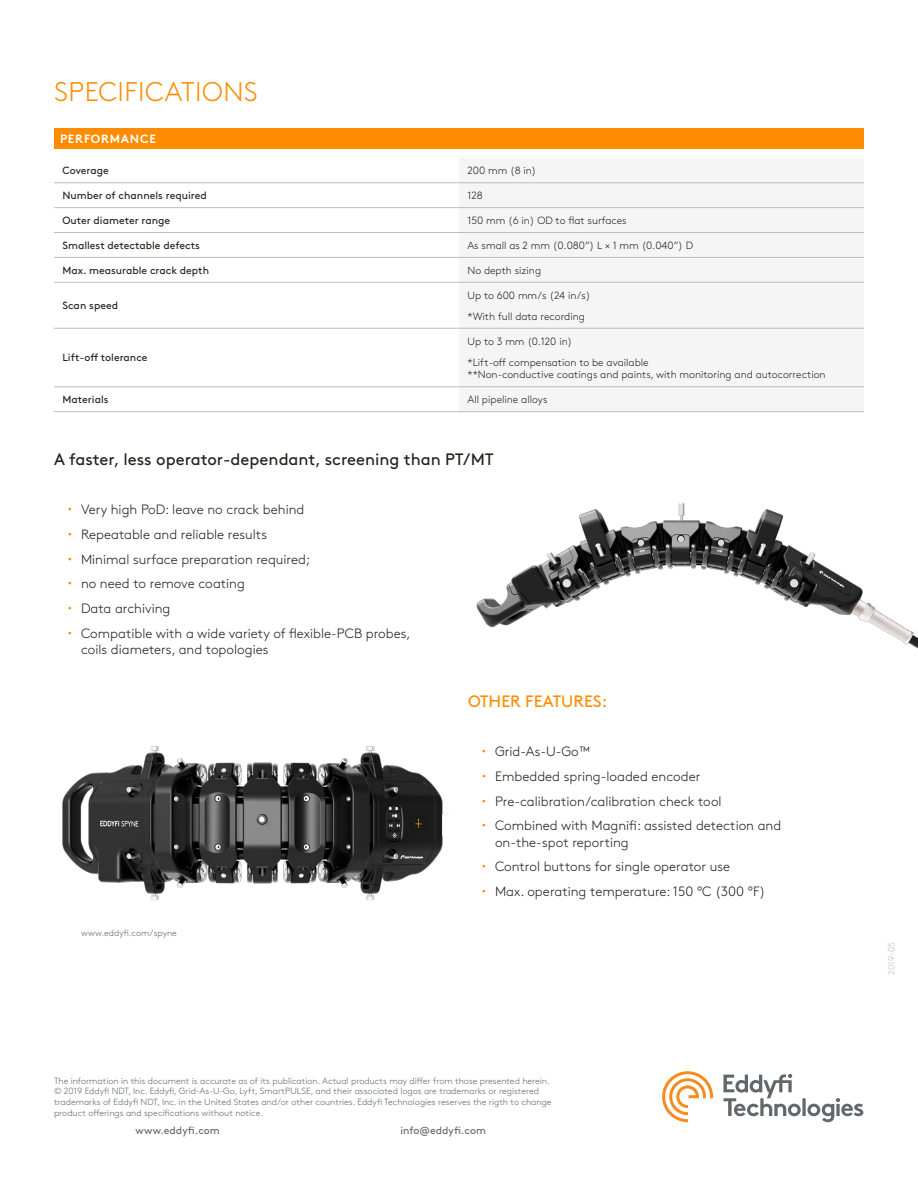
<style>
.page{position:relative;width:918px;height:1188px;background:#fff}
.page>*{position:absolute;margin:0;border:0;box-sizing:border-box;transform-origin:0 0}
.t1{font:300 27px "Brown Std";letter-spacing:.02em;color:#ff8c00}
.t2{font:16.5px "Brown Std";color:#232019}
.t3{font:16.5px "Brown Std";color:#ff8c00}
.t4{font:300 13.5px/24.8px "Brown Std";color:#232019}
.t5{font:700 12px "Brown Std";letter-spacing:.06em;color:#fff}
.t6{font:300 10.5px/21.1px "Brown Std";color:#232019}
.t7{font:10.5px "Brown Std";color:#232019}
.t8{font:10.5px "Brown Std";color:#62666b}
.t9{font:300 9px/10.8px "Brown Std";color:#62666b}
.t10{font:300 9px "Brown Std";color:#bcbdbd}
</style>
<div class="page">
<svg style="left:662px;top:1071px;width:51px;height:51px"></svg>
<svg style="left:723px;top:1074px;width:140px;height:48px"></svg>
<img style="left:476px;top:503px;width:442px;height:146px">
<img style="left:62px;top:746px;width:381px;height:154px">
<div style="left:442px;top:814px;width:22px;height:21px;background:#fff"></div>
<div style="left:54px;top:128px;width:810px;height:21px;background:#ff8c00"></div>
<div style="left:459px;top:182px;width:405px;height:205px;background:#f5f5f5"></div>
<hr style="left:54px;top:183px;width:405px;height:1px;background:#bcbdbd">
<hr style="left:459px;top:183px;width:405px;height:1px;background:#bcbdbd">
<hr style="left:54px;top:207px;width:405px;height:1px;background:#bcbdbd">
<hr style="left:459px;top:207px;width:405px;height:1px;background:#bcbdbd">
<hr style="left:54px;top:232px;width:405px;height:1px;background:#bcbdbd">
<hr style="left:459px;top:232px;width:405px;height:1px;background:#bcbdbd">
<hr style="left:54px;top:257px;width:405px;height:1px;background:#bcbdbd">
<hr style="left:459px;top:257px;width:405px;height:1px;background:#bcbdbd">
<hr style="left:54px;top:282px;width:405px;height:1px;background:#bcbdbd">
<hr style="left:459px;top:282px;width:405px;height:1px;background:#bcbdbd">
<hr style="left:54px;top:328px;width:405px;height:1px;background:#bcbdbd">
<hr style="left:459px;top:328px;width:405px;height:1px;background:#bcbdbd">
<hr style="left:54px;top:387px;width:405px;height:1px;background:#bcbdbd">
<hr style="left:459px;top:387px;width:405px;height:1px;background:#bcbdbd">
<hr style="left:54px;top:411px;width:405px;height:1px;background:#bcbdbd">
<hr style="left:459px;top:411px;width:405px;height:1px;background:#bcbdbd">
<h1 class="t1" style="left:54px;top:77px;width:205px">SPECIFICATIONS</h1>
<p class="t5" style="left:60px;top:132px;width:97px">PERFORMANCE</p>
<p class="t7" style="left:62px;top:165px;width:48px">Coverage</p>
<p class="t6" style="left:467px;top:160px;width:70px">200 mm (8 in)</p>
<p class="t7" style="left:62px;top:189px;width:146px">Number of channels required</p>
<p class="t6" style="left:467px;top:185px;width:17px">128</p>
<p class="t7" style="left:62px;top:214px;width:109px">Outer diameter range</p>
<p class="t6" style="left:467px;top:210px;width:161px">150 mm (6 in) OD to flat surfaces</p>
<p class="t7" style="left:62px;top:239px;width:139px">Smallest detectable defects</p>
<p class="t6" style="left:467px;top:235px;width:227px">As small as 2 mm (0.080”) L × 1 mm (0.040”) D</p>
<p class="t7" style="left:62px;top:264px;width:148px">Max. measurable crack depth</p>
<p class="t6" style="left:467px;top:260px;width:75px">No depth sizing</p>
<p class="t7" style="left:62px;top:299px;width:57px">Scan speed</p>
<p class="t6" style="left:467px;top:285px;width:125px">Up to 600 mm/s (24 in/s) *With full data recording</p>
<p class="t7" style="left:62px;top:352px;width:87px">Lift-off tolerance</p>
<p class="t6" style="left:467px;top:331px;width:183px">Up to 3 mm (0.120 in)<br>*Lift-off compensation to be available</p>
<p class="t6" style="left:467px;top:364px;width:360px">**Non-conductive coatings and paints, with monitoring and autocorrection</p>
<p class="t7" style="left:62px;top:393px;width:48px">Materials</p>
<p class="t6" style="left:467px;top:389px;width:81px">All pipeline alloys</p>
<p class="t2" style="left:54px;top:449px;width:441px">A faster, less operator-dependant, screening than PT/MT</p>
<p class="t4" style="left:81px;top:497px;width:331px">Very high PoD: leave no crack behind<br>Repeatable and reliable results<br>Minimal surface preparation required;<br>no need to remove coating<br>Data archiving<br>Compatible with a wide variety of flexible-PCB probes,</p>
<p class="t4" style="left:81px;top:637px;width:189px">coils diameters, and topologies</p>
<p class="t3" style="left:468px;top:692px;width:141px">OTHER FEATURES:</p>
<p class="t4" style="left:495px;top:739px;width:288px">Grid-As-U-Go™<br>Embedded spring-loaded encoder Pre-calibration/calibration check tool Combined with Magnifi: assisted detection and</p>
<p class="t4" style="left:495px;top:830px;width:272px">on-the-spot reporting<br>Control buttons for single operator use<br>Max. operating temperature: 150 °C (300 °F)</p>
<p class="t9" style="left:81px;top:928px;width:97px">www.eddyfi.com/spyne</p>
<p class="t9" style="left:54px;top:1075px;width:499px">The information in this document is accurate as of its publication. Actual products may differ from those presented herein. © 2019 Eddyfi NDT, Inc. Eddyfi, Grid-As-U-Go, Lyft, SmartPULSE, and their associated logos are trademarks or registered trademarks of Eddyfi NDT, Inc. in the United States and/or other countries. Eddyfi Technologies reserves the rigth to change product offerings and specifications without notice.</p>
<p class="t8" style="left:136px;top:1124px;width:86px">www.eddyfi.com</p>
<p class="t8" style="left:400px;top:1124px;width:87px">info@eddyfi.com</p>
<p class="t10" style="left:886px;top:975px;width:34px;rotate:-90deg">2019-05</p>
</div>
